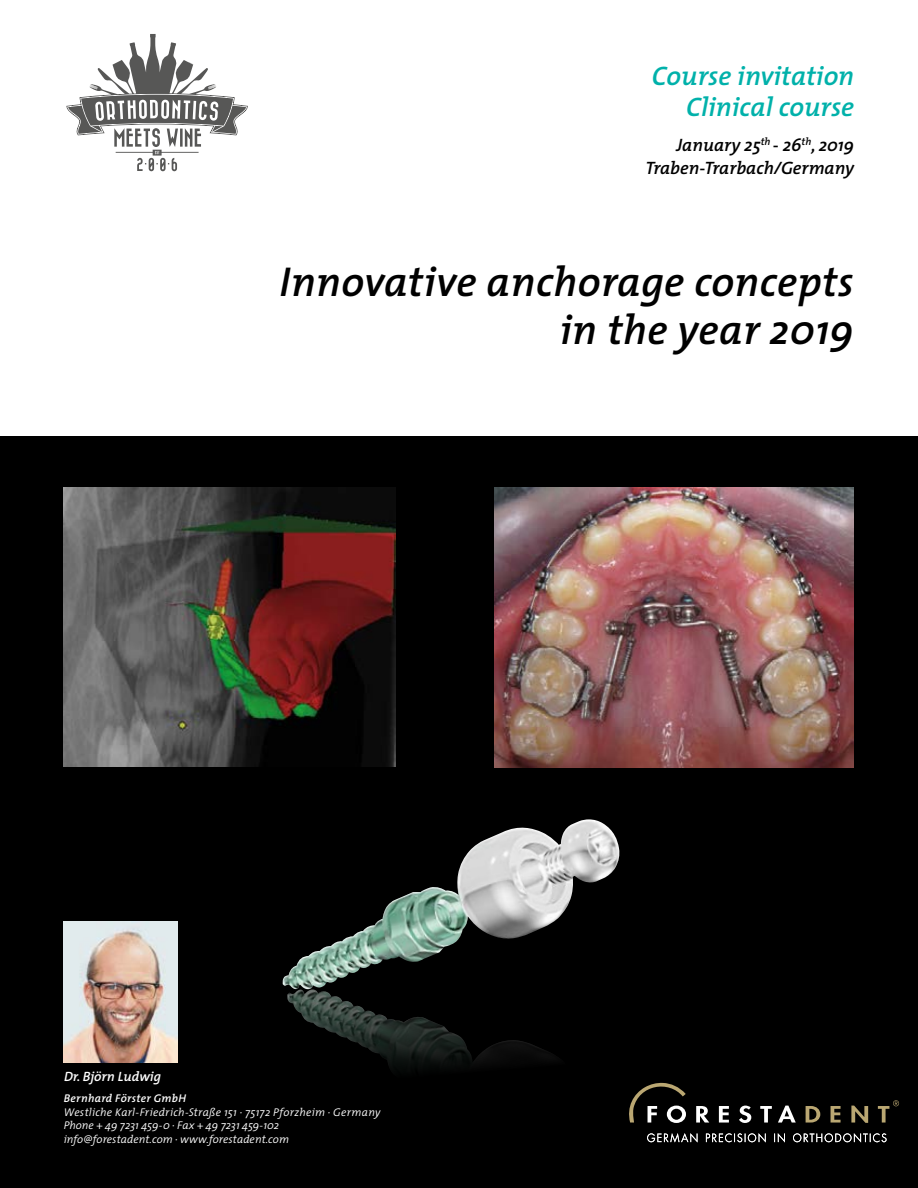
<style>
.page{position:relative;width:918px;height:1188px;background:#fff}
.page>*{position:absolute;margin:0;border:0;box-sizing:border-box;transform-origin:0 0}
.t1{font:italic 600 42px/48px "The Mix";letter-spacing:.01em;color:#000;text-align:right}
.t2{font:italic 600 27px/31.5px "The Mix";color:#00b1aa;text-align:right}
.t3{font:italic 600 18px/22.5px "The Mix";color:#000;text-align:right}
.t4{font:italic 600 13.5px "The Mix";color:#fff}
.t5{font:italic 300 11.25px/13.5px "The Mix";letter-spacing:.005em;color:#fff}
.t6{font:italic 600 11.25px "The Mix";letter-spacing:.03em;color:#fff}
</style>
<div class="page">
<div style="left:0;top:437px;width:918px;height:751px;background:#000"></div>
<svg style="left:696px;top:1106px;width:13px;height:17px"></svg>
<svg style="left:719px;top:1106px;width:10px;height:17px"></svg>
<svg style="left:739px;top:1106px;width:12px;height:17px"></svg>
<svg style="left:760px;top:1106px;width:12px;height:17px"></svg>
<svg style="left:778px;top:1106px;width:18px;height:17px"></svg>
<svg style="left:806px;top:1106px;width:14px;height:17px"></svg>
<svg style="left:831px;top:1106px;width:10px;height:17px"></svg>
<svg style="left:851px;top:1106px;width:17px;height:17px"></svg>
<svg style="left:878px;top:1100px;width:21px;height:23px"></svg>
<svg style="left:629px;top:1083px;width:57px;height:40px"></svg>
<svg style="left:647px;top:1133px;width:240px;height:10px"></svg>
<img style="left:64px;top:922px;width:114px;height:140px">
<svg style="left:66px;top:34px;width:182px;height:137px"></svg>
<img style="left:64px;top:487px;width:332px;height:279px">
<img style="left:495px;top:487px;width:359px;height:281px">
<img style="left:283px;top:819px;width:337px;height:171px">
<img style="left:287px;top:990px;width:268px;height:80px">
<h2 class="t2" style="left:652px;top:60px;width:204px">Course invitation<br>Clinical course</h2>
<h3 class="t3" style="left:646px;top:134px;width:210px">January 25<sup>th</sup> - 26<sup>th</sup>, 2019<br>Traben-Trarbach/Germany</h3>
<h1 class="t1" style="left:280px;top:258px;width:576px">Innovative anchorage concepts in the year 2019</h1>
<p class="t4" style="left:64px;top:1068px;width:98px">Dr. Björn Ludwig</p>
<p class="t6" style="left:64px;top:1091px;width:124px">Bernhard Förster GmbH</p>
<p class="t5" style="left:64px;top:1105px;width:318px">Westliche Karl-Friedrich-Straße 151 · 75172 Pforzheim · Germany<br>Phone + 49 7231 459-0 · Fax + 49 7231 459-102 info@forestadent.com · www.forestadent.com</p>
</div>
